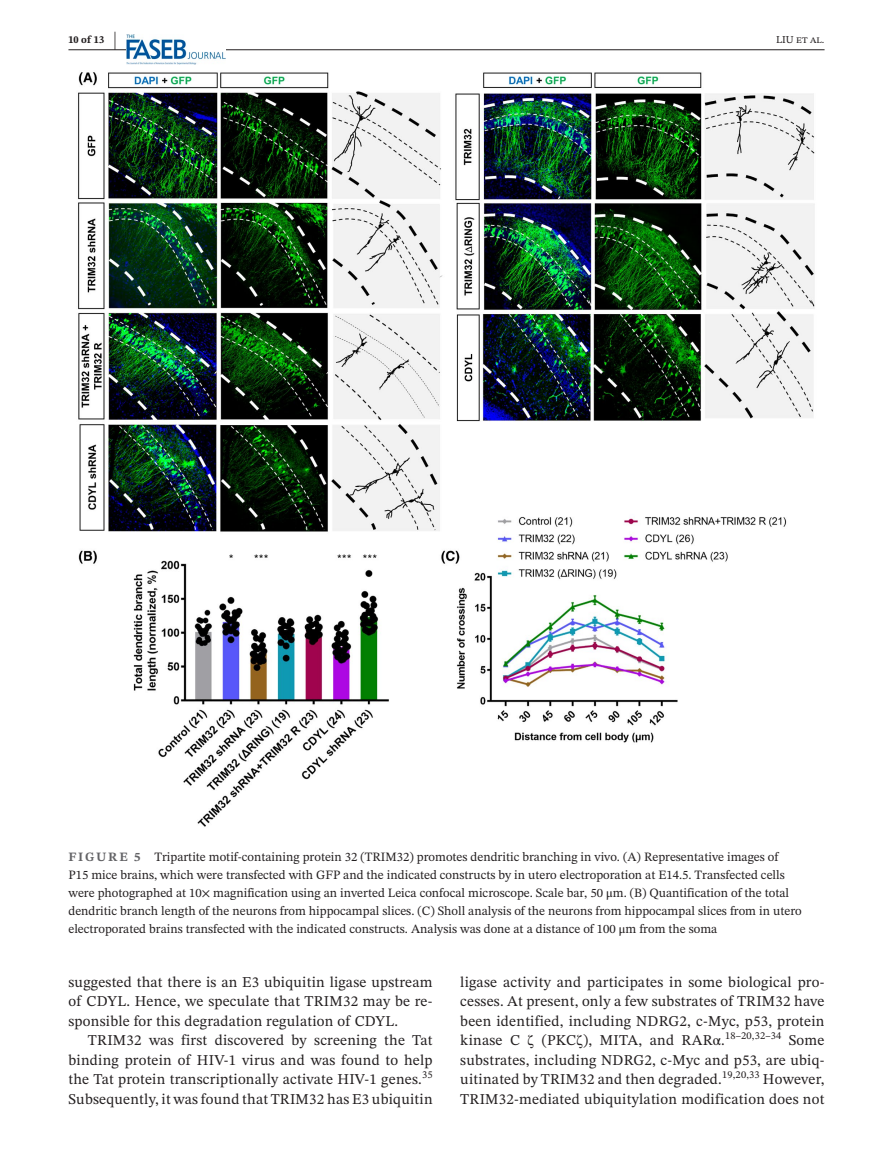
<style>
.page{position:relative;width:893px;height:1174px;background:#fff}
.page>*{position:absolute;margin:0;border:0;box-sizing:border-box;transform-origin:0 0}
.t1{font:15px/19.5px "STIX Two Text";letter-spacing:.015em;color:#231f20;text-align:justify}
.t2{font:12.75px/18px "STIX Two Text";color:#231f20}
.t3{font:10.5px "STIX Two Text";letter-spacing:.015em;color:#231f20}
.t4{font:700 10.5px "STIX Two Text";color:#231f20}
.s1{font-size:21px}
.s2{font-weight:700;color:#636366}
.s3{font-family:"STIX"}
</style>
<div class="page">
<hr style="left:68px;top:49px;width:756px;height:1px;background:#231f20">
<img style="left:126px;top:35px;width:99px;height:30px">
<img style="left:78px;top:72px;width:737px;height:755px">
<p class="t4" style="left:68px;top:32px;width:50px">10 of 13 <span class="s1">|</span></p>
<p class="t3" style="left:776px;top:32px;width:50px">LIU et al.</p>
<p class="t2" style="left:68px;top:847px;width:735px"><span class="s2">FIGURE 5</span> Tripartite motif-containing protein 32 (TRIM32) promotes dendritic branching in vivo. (A) Representative images of<br>P15 mice brains, which were transfected with GFP and the indicated constructs by in utero electroporation at E14.5. Transfected cells were photographed at 10× magnification using an inverted Leica confocal microscope. Scale bar, 50 <span class="s3">μ</span>m. (B) Quantification of the total dendritic branch length of the neurons from hippocampal slices. (C) Sholl analysis of the neurons from hippocampal slices from in utero electroporated brains transfected with the indicated constructs. Analysis was done at a distance of 100 <span class="s3">μ</span>m from the soma</p>
<p class="t1" style="left:68px;top:972px;width:366px">suggested that there is an E3 ubiquitin ligase upstream of CDYL. Hence, we speculate that TRIM32 may be re&shy;sponsible for this degradation regulation of CDYL.</p>
<p class="t1" style="left:68px;top:1030px;width:366px;text-indent:20px">TRIM32 was first discovered by screening the Tat binding protein of HIV-1 virus and was found to help the Tat protein transcriptionally activate HIV-1 genes.</p>
<p class="t3" style="left:422px;top:1066px;width:12px">35</p>
<p class="t1" style="left:68px;top:1089px;width:366px">Subsequently, it was found that TRIM32 has E3 ubiquitin</p>
<p class="t1" style="left:460px;top:972px;width:366px">ligase activity and participates in some biological pro&shy;cesses. At present, only a few substrates of TRIM32 have been identified, including NDRG2, c-Myc, p53, protein kinase C <span class="s3">ζ</span> (PKC<span class="s3">ζ</span>), MITA, and RAR<span class="s3">α</span>.</p>
<p class="t3" style="left:725px;top:1027px;width:58px">18–20,32–34</p>
<p class="t1" style="left:460px;top:1030px;width:366px;text-indent:328px">Some substrates, including NDRG2, c-Myc and p53, are ubiq&shy;uitinated by TRIM32 and then degraded.</p>
<p class="t3" style="left:722px;top:1066px;width:39px">19,20,33</p>
<p class="t1" style="left:460px;top:1069px;width:366px;text-align:right">However,<br>TRIM32-mediated ubiquitylation modification does not</p>
</div>
